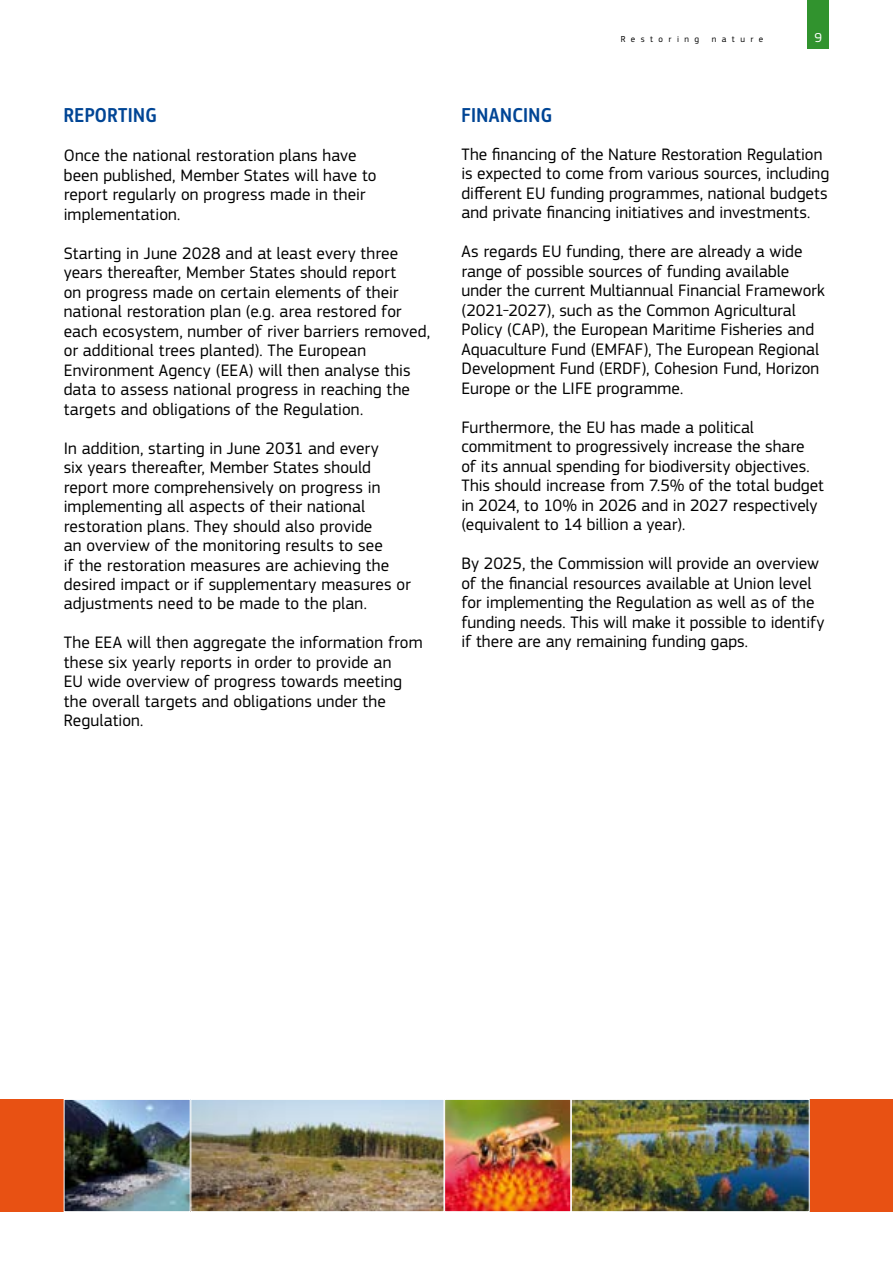
<style>
.page{position:relative;width:893px;height:1263px;background:#fff}
.page>*{position:absolute;margin:0;border:0;box-sizing:border-box;transform-origin:0 0}
.t1{font:500 21px "EC Square Sans Cond Pro";letter-spacing:.02em;color:#004595}
.t2{font:17.25px/19.5px "EC Square Sans Pro";letter-spacing:.005em;color:#000}
.t3{font:13.5px "EC Square Sans Pro";color:#fff}
.t4{font:9px "EC Square Sans Pro";letter-spacing:.61em;color:#000}
</style>
<div class="page">
<div style="left:808px;top:0;width:21px;height:49px;background:#31932e"></div>
<div style="left:0;top:1099px;width:93px;height:113px;background:#e85113"></div>
<img style="left:66px;top:1101px;width:742px;height:109px">
<div style="left:64px;top:1099px;width:126px;height:113px;border:1px solid #fff"></div>
<div style="left:810px;top:1099px;width:83px;height:113px;background:#e85113"></div>
<div style="left:571px;top:1099px;width:239px;height:113px;border:1px solid #fff"></div>
<div style="left:444px;top:1099px;width:127px;height:113px;border:1px solid #fff"></div>
<div style="left:190px;top:1099px;width:254px;height:113px;border:1px solid #fff"></div>
<p class="t1" style="left:64px;top:103px;width:94px">REPORTING</p>
<p class="t2" style="left:64px;top:146px;width:314px">Once the national restoration plans have been published, Member States will have to report regularly on progress made in their implementation.</p>
<p class="t2" style="left:64px;top:243px;width:368px">Starting in June 2028 and at least every three years thereafter, Member States should report<br>on progress made on certain elements of their national restoration plan (e.g. area restored for each ecosystem, number of river barriers removed, or additional trees planted). The European Environment Agency (EEA) will then analyse this data to assess national progress in reaching the targets and obligations of the Regulation.</p>
<p class="t2" style="left:64px;top:438px;width:348px">In addition, starting in June 2031 and every<br>six years thereafter, Member States should report more comprehensively on progress in implementing all aspects of their national restoration plans. They should also provide<br>an overview of the monitoring results to see<br>if the restoration measures are achieving the desired impact or if supplementary measures or adjustments need to be made to the plan.</p>
<p class="t2" style="left:64px;top:633px;width:360px">The EEA will then aggregate the information from these six yearly reports in order to provide an<br>EU wide overview of progress towards meeting the overall targets and obligations under the Regulation.</p>
<p class="t4" style="left:621px;top:34px;width:80px">Restoring</p>
<p class="t4" style="left:712px;top:34px;width:53px">nature</p>
<p class="t3" style="left:814px;top:30px;width:9px">9</p>
<p class="t1" style="left:462px;top:103px;width:92px">FINANCING</p>
<p class="t2" style="left:461px;top:144px;width:369px">The financing of the Nature Restoration Regulation is expected to come from various sources, including different EU funding programmes, national budgets and private financing initiatives and investments.</p>
<p class="t2" style="left:461px;top:242px;width:365px">As regards EU funding, there are already a wide range of possible sources of funding available under the current Multiannual Financial Framework (2021-2027), such as the Common Agricultural Policy (CAP), the European Maritime Fisheries and Aquaculture Fund (EMFAF), The European Regional Development Fund (ERDF), Cohesion Fund, Horizon Europe or the LIFE programme.</p>
<p class="t2" style="left:461px;top:417px;width:364px">Furthermore, the EU has made a political commitment to progressively increase the share<br>of its annual spending for biodiversity objectives.<br>This should increase from 7.5% of the total budget in 2024, to 10% in 2026 and in 2027 respectively (equivalent to 14 billion a year).</p>
<p class="t2" style="left:461px;top:554px;width:365px">By 2025, the Commission will provide an overview of the financial resources available at Union level for implementing the Regulation as well as of the funding needs. This will make it possible to identify if there are any remaining funding gaps.</p>
</div>
